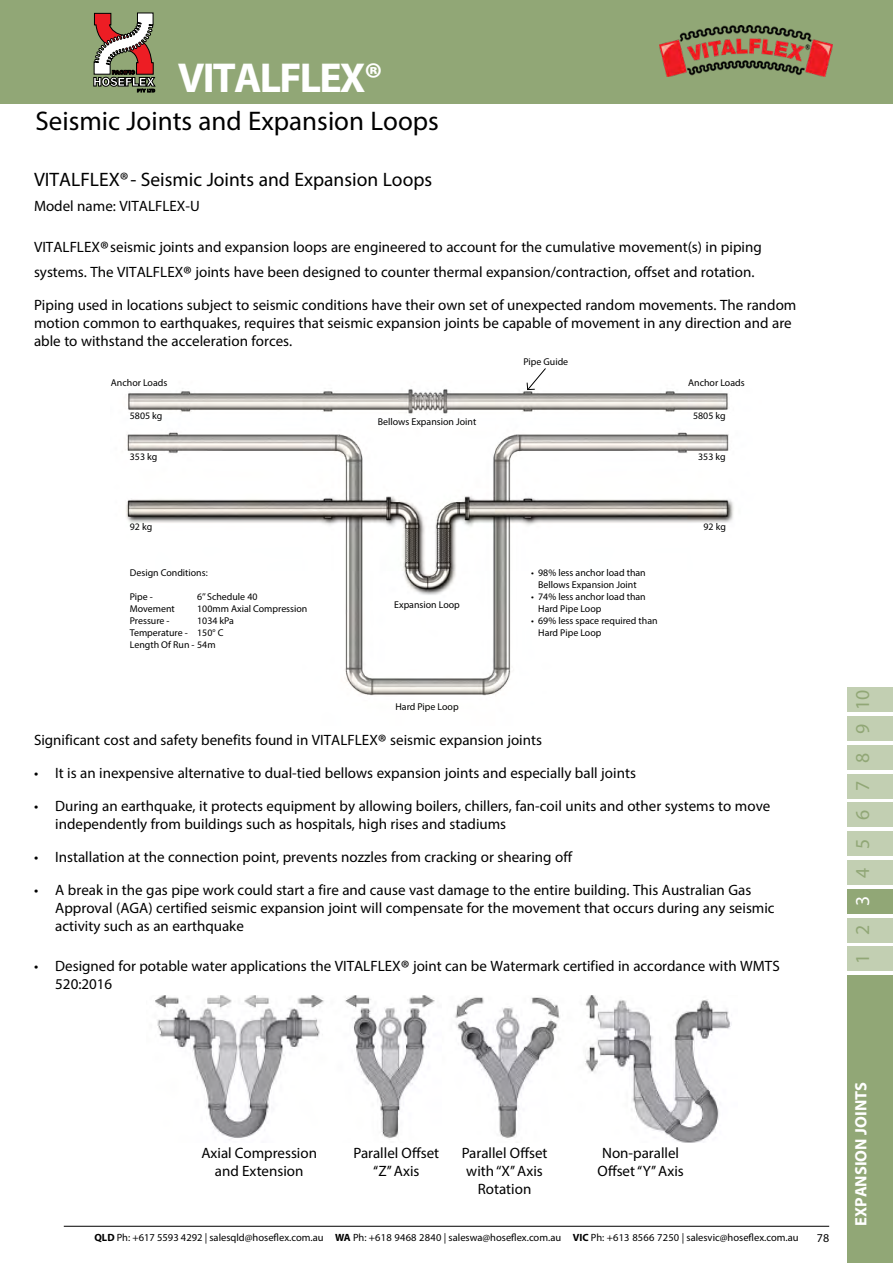
<style>
.page{position:relative;width:893px;height:1263px;background:#fff}
.page>*{position:absolute;margin:0;border:0;box-sizing:border-box;transform-origin:0 0}
.t1{font:700 42px "Myriad Pro";letter-spacing:-.045em;color:#fff}
.t2{font:27px "Myriad Pro";color:#000}
.t3{font:19.8px "Myriad Pro";letter-spacing:.94em;color:#91a776}
.t4{font:19.5px "Myriad Pro";color:#000}
.t5{font:700 16.5px "Myriad Pro";color:#fff}
.t6{font:15px/18px "Myriad Pro";color:#000}
.t7{font:12px "Myriad Pro";color:#000}
.t8{font:10.5px "Myriad Pro";color:#000}
.t9{font:9.9px/11.9px "Myriad Pro";color:#000}
.s1{font-size:21px}
.s2{color:#fff}
.s3{font-weight:700}
</style>
<div class="page">
<div style="left:0;top:0;width:893px;height:104px;background:#91a776"></div>
<div style="left:847px;top:947px;width:46px;height:24px;background:#c2cfb2"></div>
<div style="left:847px;top:889px;width:46px;height:24px;background:#91a776"></div>
<div style="left:847px;top:918px;width:46px;height:24px;background:#c2cfb2"></div>
<div style="left:847px;top:832px;width:46px;height:24px;background:#c2cfb2"></div>
<div style="left:847px;top:860px;width:46px;height:24px;background:#c2cfb2"></div>
<div style="left:847px;top:774px;width:46px;height:24px;background:#c2cfb2"></div>
<div style="left:847px;top:803px;width:46px;height:24px;background:#c2cfb2"></div>
<div style="left:847px;top:746px;width:46px;height:24px;background:#c2cfb2"></div>
<div style="left:847px;top:688px;width:46px;height:24px;background:#c2cfb2"></div>
<div style="left:847px;top:717px;width:46px;height:24px;background:#c2cfb2"></div>
<hr style="left:64px;top:1226px;width:765px;height:1px;background:#000">
<div style="left:847px;top:976px;width:46px;height:287px;background:#91a776"></div>
<svg style="left:94px;top:13px;width:61px;height:79px"></svg>
<img style="left:126px;top:389px;width:608px;height:307px">
<svg style="left:526px;top:368px;width:21px;height:23px"></svg>
<img style="left:155px;top:995px;width:576px;height:148px">
<img style="left:659px;top:26px;width:174px;height:50px">
<h1 class="t1" style="left:178px;top:51px;width:207px">VITALFLEX®</h1>
<h2 class="t2" style="left:36px;top:104px;width:405px">Seismic Joints and Expansion Loops</h2>
<h3 class="t4" style="left:34px;top:167px;width:400px">VITALFLEX<span class="s1">®</span>- Seismic Joints and Expansion Loops</h3>
<p class="t6" style="left:34px;top:197px;width:167px">Model name: VITALFLEX-U</p>
<p class="t6" style="left:34px;top:234px;width:729px;line-height:25.2px">VITALFLEX<span class="s1">®</span>seismic joints and expansion loops are engineered to account for the cumulative movement(s) in piping systems. The VITALFLEX<span class="s1">®</span> joints have been designed to counter thermal expansion/contraction, offset and rotation.</p>
<p class="t6" style="left:34px;top:295px;width:764px">Piping used in locations subject to seismic conditions have their own set of unexpected random movements. The random motion common to earthquakes, requires that seismic expansion joints be capable of movement in any direction and are able to withstand the acceleration forces.</p>
<p class="t9" style="left:111px;top:376px;width:58px">Anchor Loads</p>
<p class="t9" style="left:130px;top:409px;width:34px">5805 kg</p>
<p class="t9" style="left:130px;top:450px;width:29px">353 kg</p>
<p class="t9" style="left:130px;top:521px;width:24px">92 kg</p>
<p class="t9" style="left:130px;top:567px;width:79px">Design Conditions:</p>
<p class="t9" style="left:130px;top:591px;width:87px">Pipe -<br>Movement<br>Pressure -<br>Temperature -<br>Length Of Run - 54m</p>
<p class="t9" style="left:197px;top:591px;width:112px">6’’ Schedule 40<br>100mm Axial Compression<br>1034 kPa<br>150° C</p>
<p class="t9" style="left:378px;top:416px;width:100px">Bellows Expansion Joint</p>
<p class="t9" style="left:394px;top:599px;width:67px">Expansion Loop</p>
<p class="t9" style="left:395px;top:700px;width:65px">Hard Pipe Loop</p>
<p class="t9" style="left:523px;top:356px;width:46px">Pipe Guide</p>
<p class="t9" style="left:531px;top:567px;width:116px;text-align:center">• 98% less anchor load than<br>Bellows Expansion Joint</p>
<p class="t9" style="left:538px;top:591px;width:109px;text-indent:-7px">• 74% less anchor load than<br>Hard Pipe Loop</p>
<p class="t9" style="left:538px;top:614px;width:121px;text-indent:-7px">• 69% less space required than<br>Hard Pipe Loop</p>
<p class="t9" style="left:688px;top:376px;width:58px">Anchor Loads</p>
<p class="t9" style="left:693px;top:409px;width:34px">5805 kg</p>
<p class="t9" style="left:698px;top:450px;width:29px">353 kg</p>
<p class="t9" style="left:703px;top:521px;width:24px">92 kg</p>
<p class="t6" style="left:34px;top:730px;width:509px">Significant cost and safety benefits found in VITALFLEX<span class="s1">®</span> seismic expansion joints</p>
<p class="t6" style="left:34px;top:763px;width:603px">• It is an inexpensive alternative to dual-tied bellows expansion joints and especially ball joints</p>
<p class="t6" style="left:55px;top:796px;width:717px;text-indent:-21px">• During an earthquake, it protects equipment by allowing boilers, chillers, fan-coil units and other systems to move independently from buildings such as hospitals, high rises and stadiums</p>
<p class="t6" style="left:34px;top:847px;width:540px">• Installation at the connection point, prevents nozzles from cracking or shearing off</p>
<p class="t6" style="left:55px;top:880px;width:721px;text-indent:-21px">• A break in the gas pipe work could start a fire and cause vast damage to the entire building. This Australian Gas<br>Approval (AGA) certified seismic expansion joint will compensate for the movement that occurs during any seismic activity such as an earthquake</p>
<p class="t6" style="left:55px;top:957px;width:726px;text-indent:-21px">• Designed for potable water applications the VITALFLEX<span class="s1">®</span> joint can be Watermark certified in accordance with WMTS<br>520:2016</p>
<h3 class="t3" style="left:850px;top:964px;width:276px;rotate:-90deg">12<span class="s2">3</span>45678910</h3>
<p class="t6" style="left:201px;top:1143px;width:117px;text-align:center">Axial Compression and Extension</p>
<p class="t6" style="left:353px;top:1143px;width:87px;text-align:center">Parallel Offset ‘‘Z’’ Axis</p>
<p class="t6" style="left:462px;top:1143px;width:87px;text-align:center">Parallel Offset with ‘‘X’’ Axis<br>Rotation</p>
<p class="t6" style="left:597px;top:1143px;width:88px;text-align:center">Non-parallel<br>Offset ‘‘Y’’ Axis</p>
<p class="t8" style="left:94px;top:1231px;width:706px"><span class="s3">QLD</span> Ph: +617 5593 4292 | salesqld@hoseflex.com.au <span class="s3">WA</span> Ph: +618 9468 2840 | saleswa@hoseflex.com.au <span class="s3">VIC</span> Ph: +613 8566 7250 | salesvic@hoseflex.com.au</p>
<p class="t7" style="left:817px;top:1230px;width:14px">78</p>
<p class="t5" style="left:850px;top:1226px;width:145px;rotate:-90deg">EXPANSION JOINTS</p>
</div>
